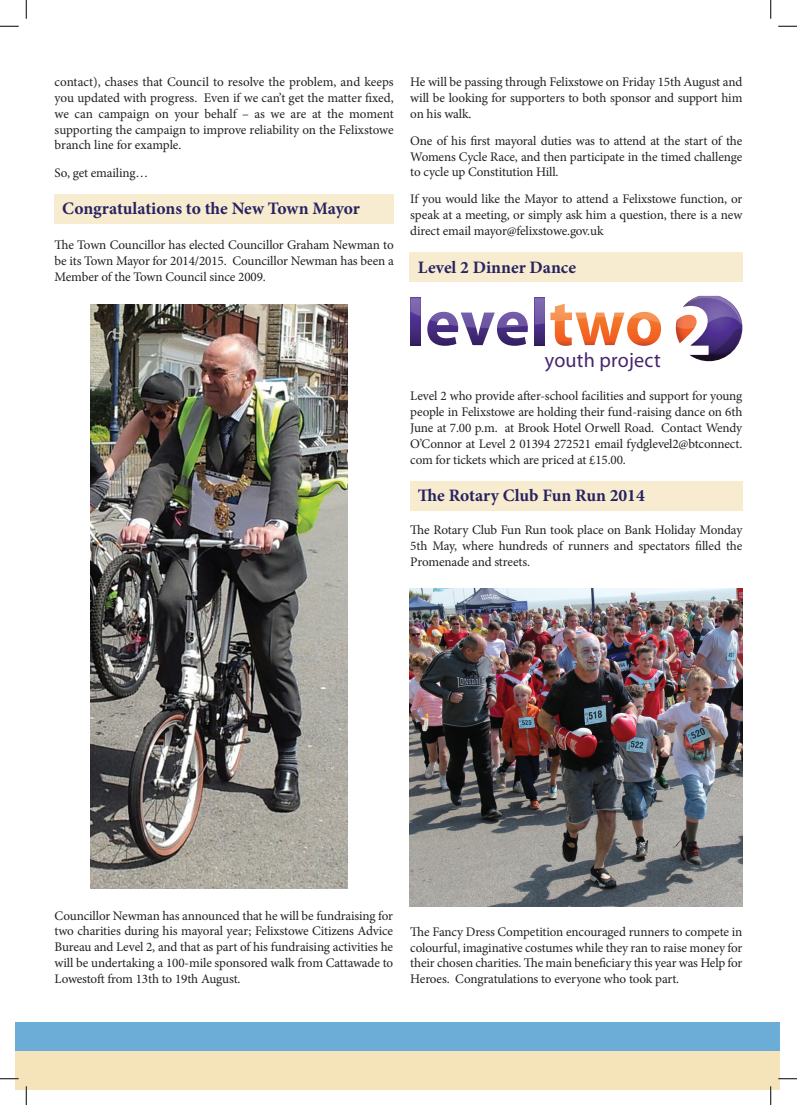
<style>
.page{position:relative;width:797px;height:1105px;background:#fff}
.page>*{position:absolute;margin:0;border:0;box-sizing:border-box;transform-origin:0 0}
.t1{font:20.62px "Myriad";letter-spacing:.01em;color:#45266d}
.t2{font:700 17.5px "Minion Pro";color:#272361}
.t3{font:13.12px/15.8px "Minion Pro";letter-spacing:-.01em;color:#231f20;text-align:justify}
</style>
<div class="page">
<div style="left:410px;top:481px;width:332px;height:29px;background:#f8ecd0"></div>
<div style="left:409px;top:252px;width:333px;height:29px;background:#f8ecd0"></div>
<svg style="left:410px;top:298px;width:251px;height:48px"></svg>
<svg style="left:675px;top:296px;width:67px;height:65px"></svg>
<div style="left:55px;top:195px;width:339px;height:29px;background:#f8ecd0"></div>
<div style="left:16px;top:1022px;width:763px;height:29px;background:#6cadd8"></div>
<div style="left:16px;top:1051px;width:763px;height:38px;background:#f5e4ba"></div>
<img style="left:90px;top:304px;width:258px;height:584px">
<img style="left:409px;top:588px;width:333px;height:318px">
<svg style="left:0;top:25px;width:19px;height:2px"></svg>
<svg style="left:778px;top:25px;width:19px;height:2px"></svg>
<svg style="left:0;top:1078px;width:19px;height:1px"></svg>
<svg style="left:778px;top:1078px;width:19px;height:1px"></svg>
<svg style="left:25px;top:0;width:2px;height:19px"></svg>
<svg style="left:25px;top:1086px;width:2px;height:19px"></svg>
<svg style="left:770px;top:0;width:1px;height:19px"></svg>
<svg style="left:770px;top:1086px;width:1px;height:19px"></svg>
<p class="t3" style="left:55px;top:74px;width:340px">contact), chases that Council to resolve the problem, and keeps you updated with progress. Even if we can’t get the matter fixed, we can campaign on your behalf – as we are at the moment supporting the campaign to improve reliability on the Felixstowe branch line for example.</p>
<p class="t3" style="left:55px;top:165px;width:95px">So, get emailing…</p>
<h2 class="t2" style="left:62px;top:196px;width:299px">Congratulations to the New Town Mayor</h2>
<p class="t3" style="left:55px;top:237px;width:340px">The Town Councillor has elected Councillor Graham Newman to be its Town Mayor for 2014/2015. Councillor Newman has been a Member of the Town Council since 2009.</p>
<p class="t3" style="left:410px;top:74px;width:333px">He will be passing through Felixstowe on Friday 15th August and will be looking for supporters to both sponsor and support him on his walk.</p>
<p class="t3" style="left:410px;top:133px;width:333px">One of his first mayoral duties was to attend at the start of the Womens Cycle Race, and then participate in the timed challenge to cycle up Constitution Hill.</p>
<p class="t3" style="left:410px;top:191px;width:333px">If you would like the Mayor to attend a Felixstowe function, or speak at a meeting, or simply ask him a question, there is a new direct email mayor@felixstowe.gov.uk</p>
<h2 class="t2" style="left:418px;top:255px;width:160px">Level 2 Dinner Dance</h2>
<h1 class="t1" style="left:545px;top:350px;width:117px">youth project</h1>
<p class="t3" style="left:410px;top:388px;width:333px">Level 2 who provide after-school facilities and support for young people in Felixstowe are holding their fund-raising dance on 6th June at 7.00 p.m. at Brook Hotel Orwell Road. Contact Wendy O’Connor at Level 2 01394 272521 email fydglevel2@btconnect. com for tickets which are priced at £15.00.</p>
<h2 class="t2" style="left:418px;top:483px;width:228px">The Rotary Club Fun Run 2014</h2>
<p class="t3" style="left:410px;top:522px;width:333px">The Rotary Club Fun Run took place on Bank Holiday Monday 5th May, where hundreds of runners and spectators filled the Promenade and streets.</p>
<p class="t3" style="left:55px;top:908px;width:340px">Councillor Newman has announced that he will be fundraising for two charities during his mayoral year; Felixstowe Citizens Advice Bureau and Level 2, and that as part of his fundraising activities he will be undertaking a 100-mile sponsored walk from Cattawade to Lowestoft from 13th to 19th August.</p>
<p class="t3" style="left:410px;top:924px;width:333px">The Fancy Dress Competition encouraged runners to compete in colourful, imaginative costumes while they ran to raise money for their chosen charities. The main beneficiary this year was Help for Heroes. Congratulations to everyone who took part.</p>
</div>
